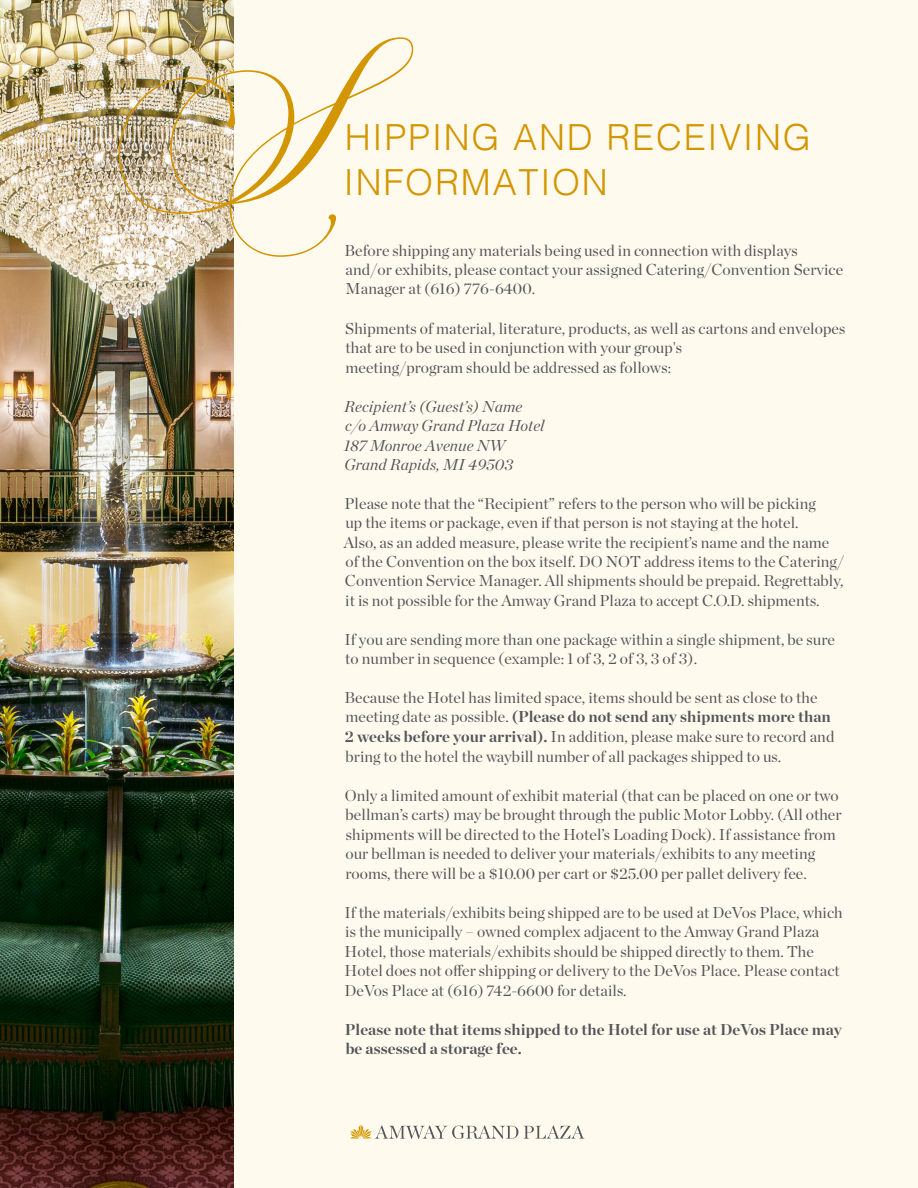
<style>
.page{position:relative;width:918px;height:1188px;background:#fefbee}
.page>*{position:absolute;margin:0;border:0;box-sizing:border-box;transform-origin:0 0}
.t1{font:259.2px "Parfumerie Script Pro";color:#d49600}
.t2{font:300 36px/45px "Helvetica";letter-spacing:.05em;color:#d49600}
.t3{font:15.75px/19.5px "Chronicle Display";letter-spacing:.005em;color:#54555a}
.t4{font:italic 15.75px/19.5px "Chronicle Display";letter-spacing:.01em;color:#54555a}
.t5{font:700 15.75px/19.5px "Chronicle Display";letter-spacing:.005em;color:#54555a}
.s1{font-family:"Minion Pro";font-size:16.5px}
.s2{font-family:"Minion Pro"}
.s3{font-weight:700}
</style>
<div class="page">
<img style="left:0;top:0;width:234px;height:1188px">
<svg style="left:350px;top:1125px;width:235px;height:14px"></svg>
<p class="t1" style="left:132px;top:-47px;width:204px">S</p>
<p class="t2" style="left:344px;top:112px;width:468px">HIPPING AND RECEIVING<br>INFORMATION</p>
<p class="t3" style="left:345px;top:240px;width:500px;line-height:18.9px">Before shipping any materials being used in connection with displays and/or exhibits, please contact your assigned Catering/Convention Service<br>Man<span class="s1">a</span>ger at (616) 776-6400.</p>
<p class="t3" style="left:345px;top:317px;width:502px">Shipments of material, literature, products, as well as cartons and envelopes that are to be used in conjunction with your group<span class="s2">'</span>s<br>meeting/program should be addressed as follows:</p>
<p class="t4" style="left:344px;top:395px;width:202px">Recipient’s (Guest’s) Name c/o Amway Grand Plaza Hotel<br>187 Monroe Avenue NW<br>Grand Rapids, MI 49503</p>
<p class="t3" style="left:344px;top:493px;width:502px">Please note that the “Recipient” refers to the person who will be picking<br>up the items or package, even if that person is not staying at the hotel.<br>Also, as an added measure, please write the recipient’s name and the name of the Convention on the box itself. DO NOT address items to the Catering/ Convention Service Manager. All shipments should be prepaid. Regrettably, it is not possible for the Amway Grand Plaza to accept C.O.D. shipments.</p>
<p class="t3" style="left:344px;top:628px;width:492px">If you are sending more than one package within a single shipment, be sure to number in sequence (example: 1 of 3, 2 of 3, 3 of 3).</p>
<p class="t3" style="left:345px;top:687px;width:491px">Because the Hotel has limited space, items should be sent as close to the meeting date as possible. <span class="s3">(Please do not send any shipments more than 2 weeks before your arrival).</span> In addition, please make sure to record and bring to the hotel the waybill number of all packages shipped to us.</p>
<p class="t3" style="left:345px;top:784px;width:498px">Only a limited amount of exhibit material (that can be placed on one or two bellman’s carts) may be brought through the public Motor Lobby. (All other shipments will be directed to the Hotel’s Loading Dock). If assistance from our bellman is needed to deliver your materials/exhibits to any meeting rooms, there will be a $10.00 per cart or $25.00 per pallet delivery fee.</p>
<p class="t3" style="left:344px;top:901px;width:500px">If the materials/exhibits being shipped are to be used at DeVos Place, which is the municipally – owned complex adjacent to the Amway Grand Plaza Hotel, those materials/exhibits should be shipped directly to them. The Hotel does not offer shipping or delivery to the DeVos Place. Please contact DeVos Place at (616) 742-6600 for details.</p>
<p class="t5" style="left:345px;top:1018px;width:498px">Please note that items shipped to the Hotel for use at DeVos Place may be assessed a storage fee.</p>
</div>
